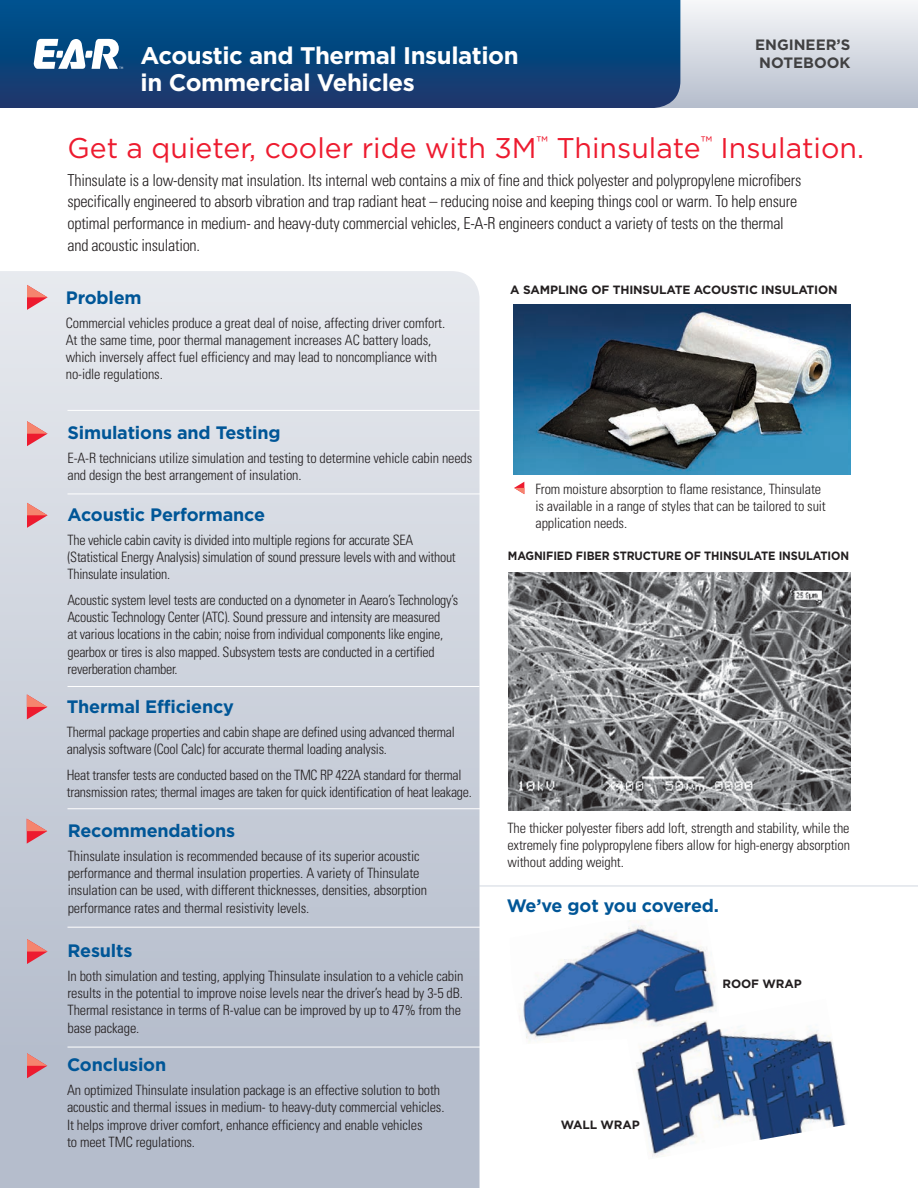
<style>
.page{position:relative;width:918px;height:1188px;background:#fff}
.page>*{position:absolute;margin:0;border:0;box-sizing:border-box;transform-origin:0 0}
.t1{font:28.5px "Gotham";color:#ed1b2f}
.t2{font:700 24px "Gotham";letter-spacing:-.02em;color:#fff}
.t3{font:700 18px "Gotham";letter-spacing:-.01em;color:#005697}
.t4{font:700 18px "Gotham HTF";letter-spacing:-.025em;color:#005697}
.t5{font:300 condensed 16.5px/21.8px "Univers";letter-spacing:-.015em;color:#231f20}
.t6{font:700 15px "Gotham";color:#414142}
.t7{font:300 condensed 14.25px/17.2px "Univers";letter-spacing:-.01em;color:#231f20}
.t8{font:700 12px "Gotham";letter-spacing:-.01em;color:#231f20}
.t9{font:700 12px "Gotham";letter-spacing:-.01em;color:#231f20;scale:.92 1}
</style>
<div class="page">
<div style="left:0;top:0;width:918px;height:108px;background:linear-gradient(to bottom,#f6f7f9,#b6becc)"></div>
<svg style="left:0;top:271px;width:480px;height:917px;background:#cad0db"></svg>
<svg style="left:27px;top:285px;width:21px;height:25px"></svg>
<svg style="left:27px;top:819px;width:20px;height:25px"></svg>
<svg style="left:27px;top:939px;width:21px;height:25px"></svg>
<svg style="left:27px;top:1053px;width:20px;height:25px"></svg>
<svg style="left:27px;top:421px;width:21px;height:25px"></svg>
<svg style="left:27px;top:503px;width:21px;height:25px"></svg>
<svg style="left:27px;top:694px;width:20px;height:25px"></svg>
<hr style="left:68px;top:410px;width:412px;height:1px;background:#fff">
<hr style="left:68px;top:494px;width:412px;height:1px;background:#fff">
<hr style="left:68px;top:808px;width:412px;height:1px;background:#fff">
<hr style="left:68px;top:927px;width:412px;height:1px;background:#fff">
<hr style="left:68px;top:1047px;width:412px;height:1px;background:#fff">
<hr style="left:68px;top:686px;width:412px;height:1px;background:#fff">
<svg style="left:0;top:0;width:680px;height:108px;background:#0a457d"></svg>
<svg style="left:33px;top:39px;width:90px;height:30px"></svg>
<img style="left:509px;top:572px;width:341px;height:239px">
<img style="left:513px;top:305px;width:337px;height:170px">
<img style="left:519px;top:920px;width:196px;height:123px">
<img style="left:626px;top:999px;width:221px;height:159px">
<svg style="left:514px;top:482px;width:10px;height:12px"></svg>
<hr style="left:480px;top:886px;width:438px;height:1px;background:#8899b2">
<p class="t6" style="left:755px;top:35px;width:97px">ENGINEER’S</p>
<h2 class="t2" style="left:141px;top:39px;width:380px">Acoustic and Thermal Insulation</h2>
<p class="t6" style="left:759px;top:53px;width:93px">NOTEBOOK</p>
<h2 class="t2" style="left:141px;top:66px;width:276px">in Commercial Vehicles</h2>
<h1 class="t1" style="left:68px;top:129px;width:798px">Get a quieter, cooler ride with 3M<sup>™</sup> Thinsulate<sup>™</sup> Insulation.</h1>
<p class="t5" style="left:68px;top:169px;width:735px">Thinsulate is a low-density mat insulation. Its internal web contains a mix of fine and thick polyester and polypropylene microfibers specifically engineered to absorb vibration and trap radiant heat – reducing noise and keeping things cool or warm. To help ensure optimal performance in medium- and heavy-duty commercial vehicles, E-A-R engineers conduct a variety of tests on the thermal and acoustic insulation.</p>
<p class="t3" style="left:66px;top:285px;width:77px">Problem</p>
<p class="t7" style="left:66px;top:314px;width:381px">Commercial vehicles produce a great deal of noise, affecting driver comfort.<br>At the same time, poor thermal management increases AC battery loads, which inversely affect fuel efficiency and may lead to noncompliance with no-idle regulations.</p>
<p class="t8" style="left:510px;top:282px;width:329px">A SAMPLING OF THINSULATE ACOUSTIC INSULATION</p>
<p class="t3" style="left:68px;top:421px;width:215px">Simulations and Testing</p>
<p class="t7" style="left:68px;top:449px;width:406px">E-A-R technicians utilize simulation and testing to determine vehicle cabin needs and design the best arrangement of insulation.</p>
<p class="t3" style="left:68px;top:502px;width:199px">Acoustic Performance</p>
<p class="t7" style="left:68px;top:531px;width:390px">The vehicle cabin cavity is divided into multiple regions for accurate SEA (Statistical Energy Analysis) simulation of sound pressure levels with and without<br>Thinsulate insulation.</p>
<p class="t7" style="left:68px;top:591px;width:392px">Acoustic system level tests are conducted on a dynometer in Aearo’s Technology’s Acoustic Technology Center (ATC). Sound pressure and intensity are measured<br>at various locations in the cabin; noise from individual components like engine, gearbox or tires is also mapped. Subsystem tests are conducted in a certified reverberation chamber.</p>
<p class="t3" style="left:67px;top:694px;width:169px">Thermal Efficiency</p>
<p class="t7" style="left:67px;top:723px;width:390px">Thermal package properties and cabin shape are defined using advanced thermal analysis software (Cool Calc) for accurate thermal loading analysis.</p>
<p class="t7" style="left:67px;top:766px;width:407px">Heat transfer tests are conducted based on the TMC RP 422A standard for thermal transmission rates; thermal images are taken for quick identification of heat leakage.</p>
<p class="t3" style="left:68px;top:819px;width:169px">Recommendations</p>
<p class="t7" style="left:68px;top:847px;width:361px">Thinsulate insulation is recommended because of its superior acoustic performance and thermal insulation properties. A variety of Thinsulate insulation can be used, with different thicknesses, densities, absorption performance rates and thermal resistivity levels.</p>
<p class="t3" style="left:68px;top:938px;width:66px">Results</p>
<p class="t7" style="left:68px;top:967px;width:398px">In both simulation and testing, applying Thinsulate insulation to a vehicle cabin results in the potential to improve noise levels near the driver’s head by 3-5 dB.<br>Thermal resistance in terms of R-value can be improved by up to 47% from the base package.</p>
<p class="t3" style="left:67px;top:1053px;width:101px">Conclusion</p>
<p class="t7" style="left:67px;top:1081px;width:379px">An optimized Thinsulate insulation package is an effective solution to both acoustic and thermal issues in medium- to heavy-duty commercial vehicles.<br>It helps improve driver comfort, enhance efficiency and enable vehicles<br>to meet TMC regulations.</p>
<p class="t7" style="left:536px;top:480px;width:292px">From moisture absorption to flame resistance, Thinsulate is available in a range of styles that can be tailored to suit application needs.</p>
<p class="t9" style="left:508px;top:548px;width:372px">MAGNIFIED FIBER STRUCTURE OF THINSULATE INSULATION</p>
<p class="t7" style="left:507px;top:819px;width:344px;text-align:justify">The thicker polyester fibers add loft, strength and stability, while the extremely fine polypropylene fibers allow for high-energy absorption without adding weight.</p>
<p class="t4" style="left:507px;top:895px;width:214px">We’ve got you covered.</p>
<p class="t8" style="left:561px;top:1117px;width:80px">WALL WRAP</p>
<p class="t8" style="left:723px;top:976px;width:81px">ROOF WRAP</p>
</div>
